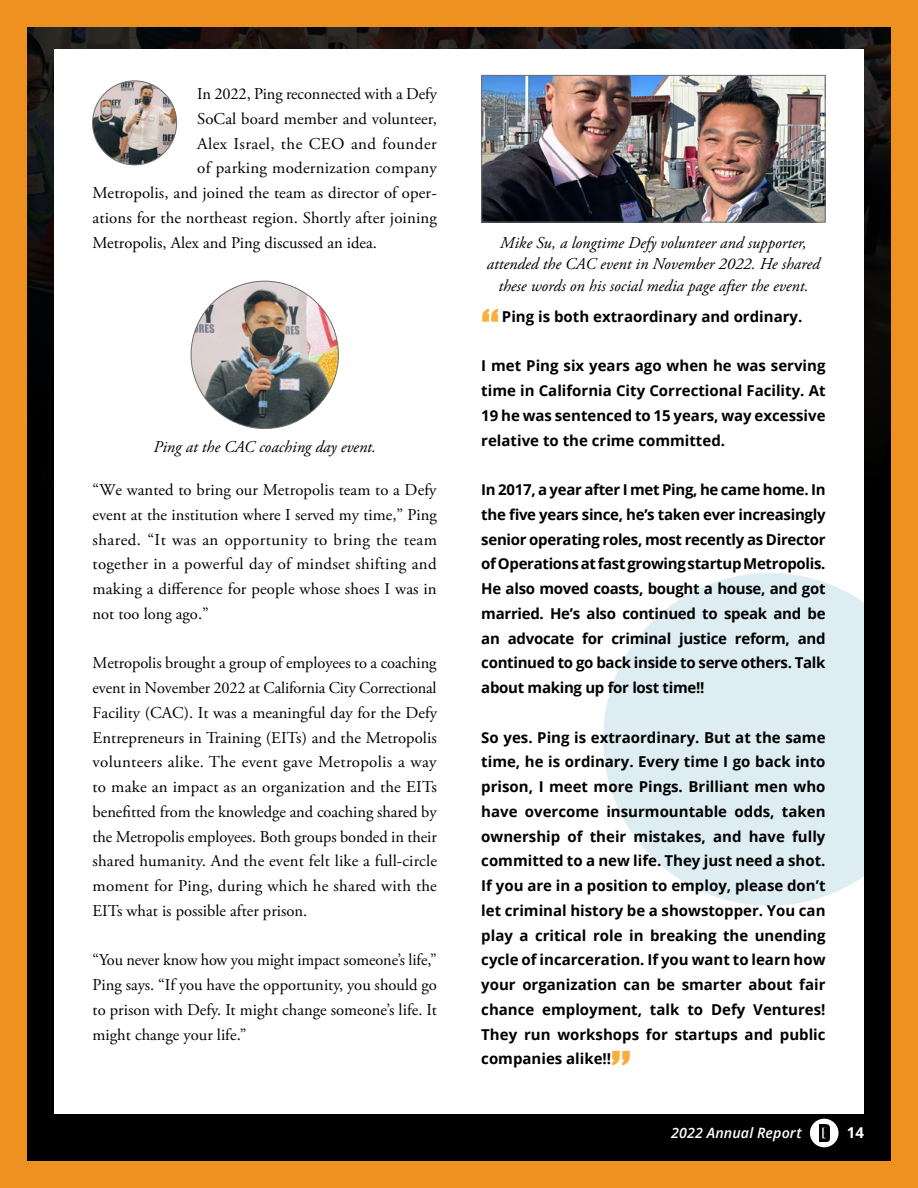
<style>
.page{position:relative;width:918px;height:1188px;background:#ef9120}
.page>*{position:absolute;margin:0;border:0;box-sizing:border-box;transform-origin:0 0}
.t1{font:57px "Impact";color:#fbae3b}
.t2{font:51px "Impact";color:#fbae3b}
.t3{font:16.5px/24.8px "Adobe Garamond Pro";letter-spacing:.005em;color:#000;text-align:justify}
.BODY{font:italic 16.5px/21.8px "Adobe Garamond Pro";color:#000;text-align:center}
.t4{font:16.5px "Adobe Garamond Pro";letter-spacing:.025em;color:#000}
.t5{font:700 15px/24.8px "Open Sans";color:#000;text-align:justify}
.t6{font:700 15px "Open Sans";color:#fff}
.t7{font:italic 600 14.25px "Open Sans";letter-spacing:.01em;color:#fff}
</style>
<div class="page">
<div style="left:27px;top:27px;width:864px;height:1134px;background:#000"></div>
<img style="left:27px;top:27px;width:864px;height:337px">
<div style="left:54px;top:50px;width:810px;height:1064px;background:#fff"></div>
<svg style="left:603px;top:573px;width:261px;height:333px;fill:#ddedf2"></svg>
<img style="left:93px;top:81px;width:84px;height:84px;border-radius:42px">
<img style="left:191px;top:281px;width:147px;height:148px;border-radius:74px">
<img style="left:483px;top:77px;width:341px;height:143px">
<div style="left:481px;top:75px;width:345px;height:147px;border:1px solid #6d6e70"></div>
<div style="left:810px;top:1119px;width:29px;height:28px;background:#fff;border-radius:50%"></div>
<img style="left:820px;top:1124px;width:10px;height:18px">
<p class="t3" style="left:197px;top:82px;width:241px">In 2022, Ping reconnected with a Defy</p>
<p class="t3" style="left:197px;top:107px;width:241px">SoCal board member and volunteer,</p>
<p class="t4" style="left:197px;top:134px;width:241px">Alex Israel, the CEO and founder</p>
<p class="t3" style="left:197px;top:156px;width:241px">of parking modernization company</p>
<p class="t3" style="left:93px;top:181px;width:346px">Metropolis, and joined the team as director of oper-</p>
<p class="t3" style="left:93px;top:206px;width:346px">ations for the northeast region. Shortly after joining</p>
<p class="t3" style="left:93px;top:231px;width:286px">Metropolis, Alex and Ping discussed an idea.</p>
<p class="BODY" style="left:153px;top:437px;width:224px">Ping at the CAC coaching day event.</p>
<p class="t3" style="left:93px;top:478px;width:346px">“We wanted to bring our Metropolis team to a Defy event at the institution where I served my time,” Ping shared. “It was an opportunity to bring the team together in a powerful day of mindset shifting and making a difference for people whose shoes I was in not too long ago.”</p>
<p class="t3" style="left:93px;top:651px;width:346px">Metropolis brought a group of employees to a coaching event in November 2022 at California City Correctional Facility (CAC). It was a meaningful day for the Defy Entrepreneurs in Training (EITs) and the Metropolis volunteers alike. The event gave Metropolis a way to make an impact as an organization and the EITs benefitted from the knowledge and coaching shared by the Metropolis employees. Both groups bonded in their shared humanity. And the event felt like a full-circle moment for Ping, during which he shared with the EITs what is possible after prison.</p>
<p class="t3" style="left:93px;top:948px;width:346px">“You never know how you might impact someone’s life,” Ping says. “If you have the opportunity, you should go to prison with Defy. It might change someone’s life. It might change your life.”</p>
<p class="BODY" style="left:487px;top:232px;width:335px">Mike Su, a longtime Defy volunteer and supporter, attended the CAC event in November 2022. He shared these words on his social media page after the event.</p>
<p class="t2" style="left:481px;top:289px;width:19px">“</p>
<p class="t5" style="left:502px;top:304px;width:302px">Ping is both extraordinary and ordinary.</p>
<p class="t5" style="left:481px;top:353px;width:346px">I met Ping six years ago when he was serving time in California City Correctional Facility. At 19 he was sentenced to 15 years, way excessive relative to the crime committed.</p>
<p class="t5" style="left:481px;top:477px;width:346px">In 2017, a year after I met Ping, he came home. In the five years since, he’s taken ever increasingly senior operating roles, most recently as Director of Operations at fast growing startup Metropolis.<br>He also moved coasts, bought a house, and got married. He’s also continued to speak and be an advocate for criminal justice reform, and continued to go back inside to serve others. Talk about making up for lost time!!</p>
<p class="t5" style="left:481px;top:724px;width:346px">So yes. Ping is extraordinary. But at the same time, he is ordinary. Every time I go back into prison, I meet more Pings. Brilliant men who have overcome insurmountable odds, taken ownership of their mistakes, and have fully committed to a new life. They just need a shot.<br>If you are in a position to employ, please don’t let criminal history be a showstopper. You can play a critical role in breaking the unending cycle of incarceration. If you want to learn how your organization can be smarter about fair chance employment, talk to Defy Ventures!<br>They run workshops for startups and public companies alike!!</p>
<p class="t1" style="left:611px;top:1029px;width:21px">”</p>
<p class="t7" style="left:671px;top:1123px;width:132px">2022 Annual Report</p>
<p class="t6" style="left:847px;top:1122px;width:19px">14</p>
</div>
